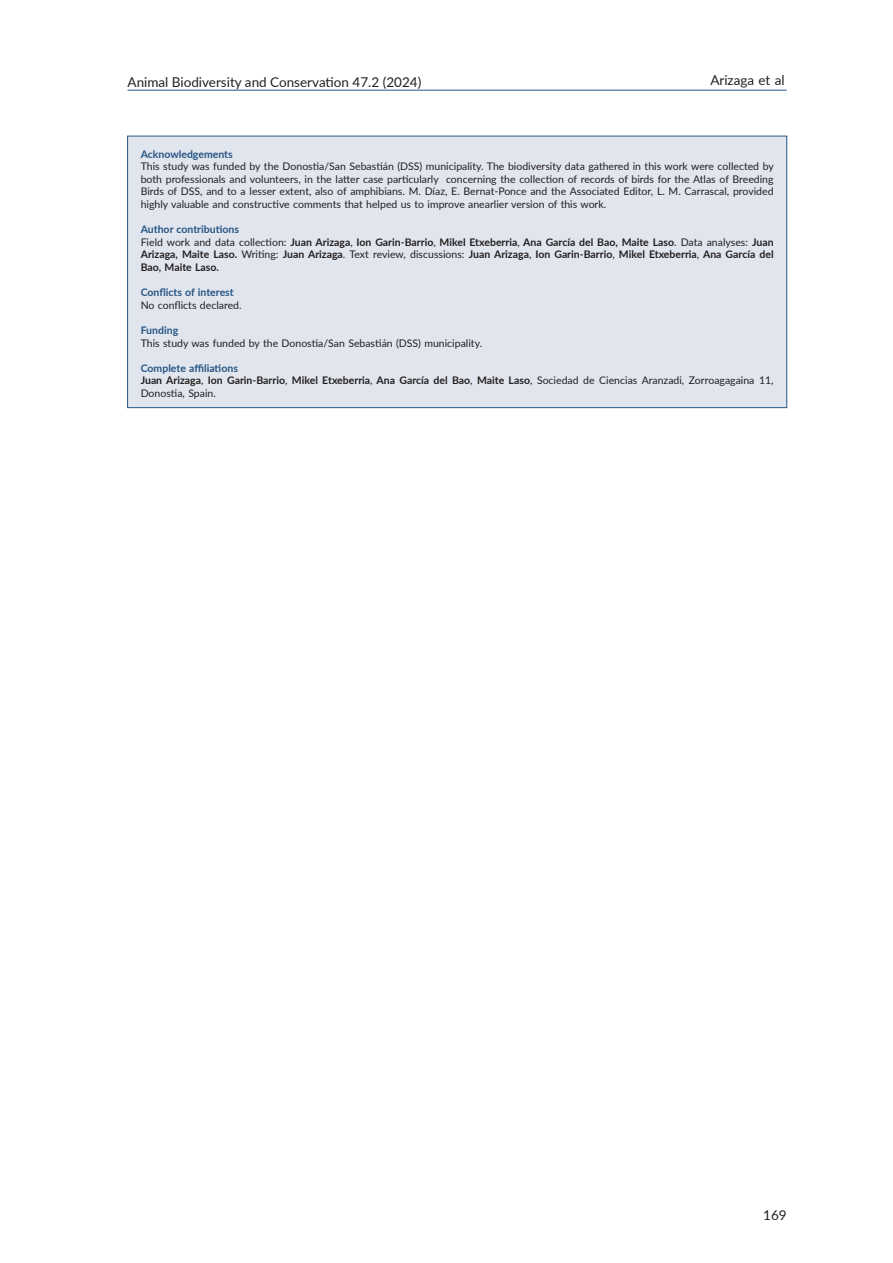
<style>
.page{position:relative;width:893px;height:1263px;background:#fff}
.page>*{position:absolute;margin:0;border:0;box-sizing:border-box;transform-origin:0 0}
.t1{font:13.5px "Lato";color:#231f20}
.Abstract-Info{font:10.5px/12.6px "Lato";color:#231f20;text-align:justify}
.Abstract-Info-2{font:700 10.5px/12.6px "Lato";color:#231f20;text-align:justify}
.Abstract-Info-3{font:700 10.5px "Lato";color:#265582}
.s1{font-weight:400}
</style>
<div class="page">
<hr style="left:128px;top:90px;width:659px;height:1px;background:#265582">
<div style="left:128px;top:136px;width:659px;height:272px;background:#e1e5ee"></div>
<div style="left:127px;top:136px;width:660px;height:272px;border:1px solid #265582"></div>
<p class="t1" style="left:128px;top:72px;width:295px">Animal Biodiversity and Conservation 47.2 (2024)</p>
<p class="t1" style="left:710px;top:70px;width:76px">Arizaga et al</p>
<p class="Abstract-Info-3" style="left:141px;top:146px;width:94px">Acknowledgements</p>
<p class="Abstract-Info" style="left:141px;top:160px;width:635px">This study was funded by the Donostia/San Sebastián (DSS) municipality. The biodiversity data gathered in this work were collected by both professionals and volunteers, in the latter case particularly concerning the collection of records of birds for the Atlas of Breeding Birds of DSS, and to a lesser extent, also of amphibians. M. Díaz, E. Bernat-Ponce and the Associated Editor, L. M. Carrascal, provided highly valuable and constructive comments that helped us to improve anearlier version of this work.</p>
<p class="Abstract-Info-3" style="left:141px;top:222px;width:100px">Author contributions</p>
<p class="Abstract-Info-2" style="left:141px;top:235px;width:634px"><span class="s1">Field work and data collection:</span> Juan Arizaga<span class="s1">,</span> Ion Garin-Barrio<span class="s1">,</span> Mikel Etxeberria<span class="s1">,</span> Ana García del Bao, Maite Laso<span class="s1">. Data analyses:</span> Juan Arizaga, Maite Laso. <span class="s1">Writing:</span> Juan Arizaga<span class="s1">. Text review, discussions:</span> Juan Arizaga<span class="s1">,</span> Ion Garin-Barrio<span class="s1">,</span> Mikel Etxeberria<span class="s1">,</span> Ana García del Bao, Maite Laso.</p>
<p class="Abstract-Info-3" style="left:141px;top:285px;width:95px">Conflicts of interest</p>
<p class="Abstract-Info" style="left:141px;top:298px;width:102px">No conflicts declared.</p>
<p class="Abstract-Info-3" style="left:141px;top:322px;width:39px">Funding</p>
<p class="Abstract-Info" style="left:141px;top:336px;width:343px">This study was funded by the Donostia/San Sebastián (DSS) municipality.</p>
<p class="Abstract-Info-3" style="left:141px;top:360px;width:99px">Complete affiliations</p>
<p class="Abstract-Info-2" style="left:141px;top:374px;width:634px">Juan Arizaga<span class="s1">,</span> Ion Garin-Barrio<span class="s1">,</span> Mikel Etxeberria<span class="s1">,</span> Ana García del Bao<span class="s1">,</span> Maite Laso<span class="s1">, Sociedad de Ciencias Aranzadi, Zorroagagaina 11,<br>Donostia, Spain.</span></p>
<p class="t1" style="left:763px;top:1206px;width:25px">169</p>
</div>
